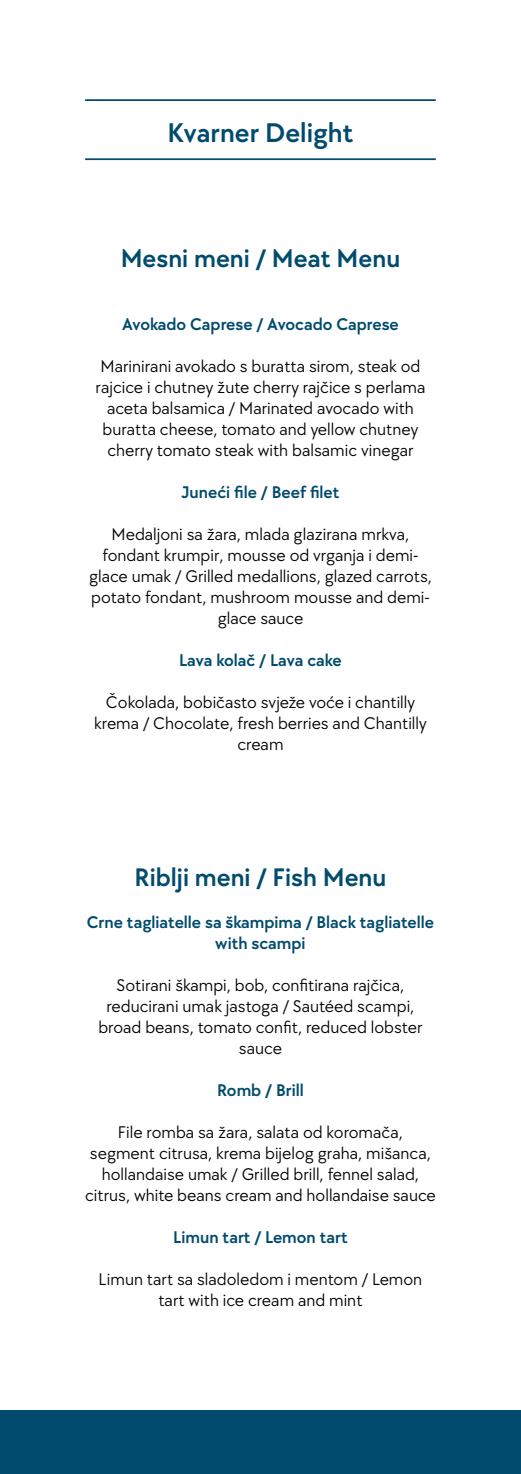
<style>
.page{position:relative;width:521px;height:1474px;background:#fff}
.page>*{position:absolute;margin:0;border:0;box-sizing:border-box;transform-origin:0 0}
.t1{font:600 28px "TT Chocolates";color:#004b6e}
.t2{font:600 26.25px "TT Chocolates";color:#004b6e}
.t3{font:17.5px/21px "TT Chocolates";color:#000;text-align:center}
.t4{font:600 17.5px/21px "TT Chocolates";color:#004b6e;text-align:center}
</style>
<div class="page">
<div style="left:0;top:1410px;width:521px;height:63px;background:#004b6e"></div>
<hr style="left:85px;top:99px;width:351px;height:2px;background:#004b6e">
<hr style="left:85px;top:158px;width:351px;height:2px;background:#004b6e">
<h1 class="t1" style="left:167px;top:114px;width:187px">Kvarner Delight</h1>
<h2 class="t2" style="left:121px;top:240px;width:281px">Mesni meni / Meat Menu</h2>
<p class="t4" style="left:122px;top:312px;width:278px">Avokado Caprese / Avocado Caprese</p>
<p class="t3" style="left:96px;top:354px;width:331px">Marinirani avokado s buratta sirom, steak od rajcice i chutney žute cherry rajčice s perlama aceta balsamica / Marinated avocado with buratta cheese, tomato and yellow chutney cherry tomato steak with balsamic vinegar</p>
<p class="t4" style="left:181px;top:480px;width:160px">Juneći file / Beef filet</p>
<p class="t3" style="left:89px;top:522px;width:344px">Medaljoni sa žara, mlada glazirana mrkva, fondant krumpir, mousse od vrganja i demi&shy;glace umak / Grilled medallions, glazed carrots, potato fondant, mushroom mousse and demi&shy;glace sauce</p>
<p class="t4" style="left:179px;top:648px;width:164px">Lava kolač / Lava cake</p>
<p class="t3" style="left:94px;top:690px;width:334px">Čokolada, bobičasto svježe voće i chantilly krema / Chocolate, fresh berries and Chantilly cream</p>
<h2 class="t2" style="left:135px;top:859px;width:253px">Riblji meni / Fish Menu</h2>
<p class="t4" style="left:87px;top:911px;width:349px">Crne tagliatelle sa škampima / Black tagliatelle with scampi</p>
<p class="t3" style="left:98px;top:974px;width:325px">Sotirani škampi, bob, confitirana rajčica, reducirani umak jastoga / Sautéed scampi, broad beans, tomato confit, reduced lobster sauce</p>
<p class="t4" style="left:217px;top:1079px;width:88px">Romb / Brill</p>
<p class="t3" style="left:85px;top:1121px;width:352px">File romba sa žara, salata od koromača, segment citrusa, krema bijelog graha, mišanca, hollandaise umak / Grilled brill, fennel salad, citrus, white beans cream and hollandaise sauce</p>
<p class="t4" style="left:173px;top:1226px;width:176px">Limun tart / Lemon tart</p>
<p class="t3" style="left:99px;top:1268px;width:325px">Limun tart sa sladoledom i mentom / Lemon tart with ice cream and mint</p>
</div>
